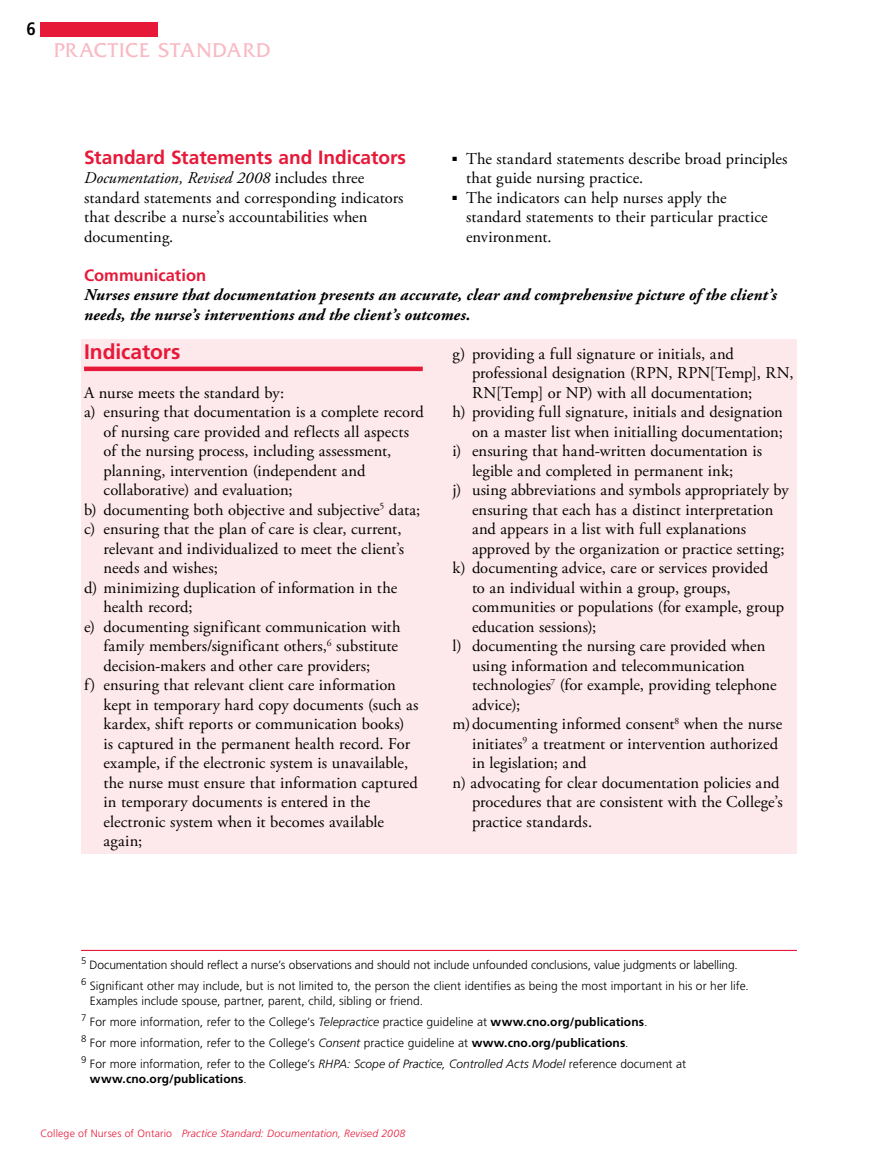
<style>
.page{position:relative;width:878px;height:1161px;background:#fff}
.page>*{position:absolute;margin:0;border:0;box-sizing:border-box;transform-origin:0 0}
.t1{font:21px "Friz Quadrata Std";letter-spacing:.045em;color:#f8bac4}
.t2{font:700 21px "Frutiger LT Std";letter-spacing:-.005em;color:#e71939}
.t3{font:700 19.2px "Frutiger LT Std";letter-spacing:-.005em;color:#e71939}
.t4{font:700 condensed 18px "Frutiger LT Std";color:#000}
.t5{font:16.5px/19.5px "Adobe Garamond Pro";letter-spacing:.005em;color:#000}
.t6{font:italic 700 16.5px/19.5px "Adobe Garamond Pro";letter-spacing:.005em;color:#000}
.t7{font:700 16.5px "Frutiger LT Std";color:#e71939}
.t8{font:300 12px/15px "Frutiger LT Std";color:#000}
.t9{font:italic 300 10.5px "Frutiger LT Std";letter-spacing:.01em;color:#e71939}
.t10{font:300 9.6px "Frutiger LT Std";color:#000}
.s1{font-style:italic}
.s2{font-weight:700}
.s3{font-style:normal}
</style>
<div class="page">
<div style="left:40px;top:22px;width:118px;height:15px;background:#e71939"></div>
<div style="left:81px;top:339px;width:715px;height:515px;background:#fde8eb"></div>
<hr style="left:84px;top:367px;width:339px;height:4px;background:#e71939">
<hr style="left:81px;top:950px;width:715px;height:1px;background:#e71939">
<p class="t4" style="left:27px;top:18px;width:11px">6</p>
<p class="t1" style="left:54px;top:39px;width:218px">PRACTICE STANDARD</p>
<p class="t3" style="left:84px;top:146px;width:323px">Standard Statements and Indicators</p>
<p class="t5" style="left:84px;top:169px;width:321px"><span class="s1">Documentation, Revised 2008</span> includes three standard statements and corresponding indicators that describe a nurse’s accountabilities when documenting.</p>
<p class="t5" style="left:466px;top:149px;width:323px;text-indent:-13px">■ The standard statements describe broad principles that guide nursing practice.</p>
<p class="t5" style="left:466px;top:188px;width:303px;text-indent:-13px">■ The indicators can help nurses apply the standard statements to their particular practice environment.</p>
<p class="t7" style="left:84px;top:265px;width:124px">Communication</p>
<p class="t6" style="left:84px;top:285px;width:694px">Nurses ensure that documentation presents an accurate, clear and comprehensive picture of the client’s needs, the nurse’s interventions and the client’s outcomes.</p>
<p class="t2" style="left:84px;top:339px;width:98px">Indicators</p>
<p class="t5" style="left:84px;top:383px;width:201px">A nurse meets the standard by:</p>
<p class="t5" style="left:84px;top:403px;width:341px">a) ensuring that documentation is a complete record</p>
<p class="t5" style="left:104px;top:422px;width:307px">of nursing care provided and reflects all aspects</p>
<p class="t5" style="left:104px;top:442px;width:289px">of the nursing process, including assessment,</p>
<p class="t5" style="left:104px;top:461px;width:263px">planning, intervention (independent and</p>
<p class="t5" style="left:104px;top:481px;width:190px">collaborative) and evaluation;</p>
<p class="t5" style="left:84px;top:500px;width:338px">b) documenting both objective and subjective<sup>5</sup> data;</p>
<p class="t5" style="left:84px;top:520px;width:319px">c) ensuring that the plan of care is clear, current,</p>
<p class="t5" style="left:104px;top:539px;width:302px">relevant and individualized to meet the client’s</p>
<p class="t5" style="left:104px;top:559px;width:116px">needs and wishes;</p>
<p class="t5" style="left:84px;top:578px;width:314px">d) minimizing duplication of information in the</p>
<p class="t5" style="left:104px;top:598px;width:91px">health record;</p>
<p class="t5" style="left:84px;top:617px;width:318px">e) documenting significant communication with</p>
<p class="t5" style="left:104px;top:637px;width:296px">family members/significant others,<sup>6</sup> substitute</p>
<p class="t5" style="left:103px;top:656px;width:268px">decision-makers and other care providers;</p>
<p class="t5" style="left:84px;top:676px;width:313px">f) ensuring that relevant client care information</p>
<p class="t5" style="left:103px;top:695px;width:316px">kept in temporary hard copy documents (such as</p>
<p class="t5" style="left:103px;top:715px;width:302px">kardex, shift reports or communication books)</p>
<p class="t5" style="left:103px;top:734px;width:308px">is captured in the permanent health record. For</p>
<p class="t5" style="left:103px;top:754px;width:306px">example, if the electronic system is unavailable,</p>
<p class="t5" style="left:103px;top:773px;width:316px">the nurse must ensure that information captured</p>
<p class="t5" style="left:103px;top:793px;width:268px">in temporary documents is entered in the</p>
<p class="t5" style="left:103px;top:812px;width:282px">electronic system when it becomes available</p>
<p class="t5" style="left:103px;top:832px;width:40px">again;</p>
<p class="t5" style="left:452px;top:344px;width:283px">g) providing a full signature or initials, and</p>
<p class="t5" style="left:472px;top:364px;width:323px">professional designation (RPN, RPN[Temp], RN,</p>
<p class="t5" style="left:472px;top:383px;width:282px">RN[Temp] or NP) with all documentation;</p>
<p class="t5" style="left:452px;top:403px;width:332px">h) providing full signature, initials and designation</p>
<p class="t5" style="left:472px;top:422px;width:312px">on a master list when initialling documentation;</p>
<p class="t5" style="left:452px;top:442px;width:311px">i) ensuring that hand-written documentation is</p>
<p class="t5" style="left:472px;top:461px;width:263px">legible and completed in permanent ink;</p>
<p class="t5" style="left:452px;top:481px;width:338px">j) using abbreviations and symbols appropriately by</p>
<p class="t5" style="left:472px;top:500px;width:303px">ensuring that each has a distinct interpretation</p>
<p class="t5" style="left:472px;top:520px;width:276px">and appears in a list with full explanations</p>
<p class="t5" style="left:472px;top:539px;width:314px">approved by the organization or practice setting;</p>
<p class="t5" style="left:452px;top:559px;width:317px">k) documenting advice, care or services provided</p>
<p class="t5" style="left:472px;top:578px;width:260px">to an individual within a group, groups,</p>
<p class="t5" style="left:472px;top:598px;width:313px">communities or populations (for example, group</p>
<p class="t5" style="left:472px;top:617px;width:126px">education sessions);</p>
<p class="t5" style="left:452px;top:637px;width:314px">l) documenting the nursing care provided when</p>
<p class="t5" style="left:472px;top:656px;width:274px">using information and telecommunication</p>
<p class="t5" style="left:472px;top:676px;width:306px">technologies<sup>7</sup> (for example, providing telephone</p>
<p class="t5" style="left:472px;top:695px;width:50px">advice);</p>
<p class="t5" style="left:452px;top:715px;width:331px">m)documenting informed consent<sup>8</sup> when the nurse</p>
<p class="t5" style="left:472px;top:734px;width:307px">initiates<sup>9</sup> a treatment or intervention authorized</p>
<p class="t5" style="left:472px;top:754px;width:116px">in legislation; and</p>
<p class="t5" style="left:452px;top:773px;width:328px">n) advocating for clear documentation policies and</p>
<p class="t5" style="left:472px;top:793px;width:312px">procedures that are consistent with the College’s</p>
<p class="t5" style="left:472px;top:812px;width:122px">practice standards.</p>
<p class="t10" style="left:81px;top:955px;width:7px">5</p>
<p class="t8" style="left:90px;top:958px;width:649px">Documentation should reflect a nurse’s observations and should not include unfounded conclusions, value judgments or labelling.</p>
<p class="t10" style="left:81px;top:976px;width:7px">6</p>
<p class="t8" style="left:90px;top:979px;width:660px">Significant other may include, but is not limited to, the person the client identifies as being the most important in his or her life.<br>Examples include spouse, partner, parent, child, sibling or friend.</p>
<p class="t10" style="left:81px;top:1012px;width:7px">7</p>
<p class="t8" style="left:90px;top:1015px;width:559px">For more information, refer to the College’s <span class="s1">Telepractice</span> practice guideline at <span class="s2">www.cno.org/publications</span>.</p>
<p class="t10" style="left:81px;top:1033px;width:7px">8</p>
<p class="t8" style="left:90px;top:1036px;width:540px">For more information, refer to the College’s <span class="s1">Consent</span> practice guideline at <span class="s2">www.cno.org/publications</span>.</p>
<p class="t10" style="left:81px;top:1054px;width:7px">9</p>
<p class="t8" style="left:90px;top:1057px;width:597px">For more information, refer to the College’s <span class="s1">RHPA: Scope of Practice, Controlled Acts Model</span> reference document at <span class="s2">www.cno.org/publications</span>.</p>
<p class="t9" style="left:40px;top:1128px;width:366px"><span class="s3">College of Nurses of Ontario</span> Practice Standard: Documentation, Revised 2008</p>
</div>
